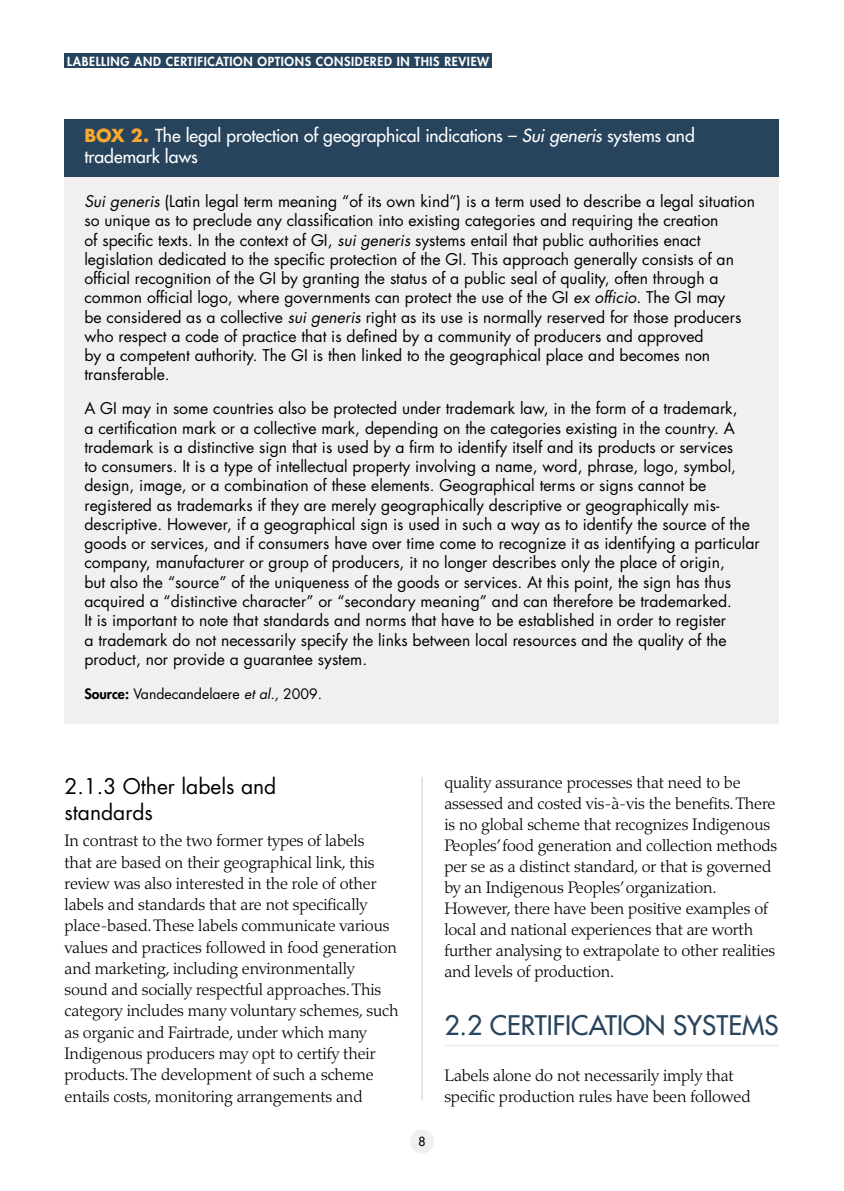
<style>
.page{position:relative;width:844px;height:1191px;background:#fff}
.page>*{position:absolute;margin:0;border:0;box-sizing:border-box;transform-origin:0 0}
.t1{font:500 26.25px "Futura Std";color:#28445d}
.t2{font:21px/26.6px "Futura Std";color:#000}
.t3{font:500 17.5px/21px "Futura Std";letter-spacing:-.005em;color:#fff}
.t4{font:300 16.62px/21.3px "Palatino LT Std";letter-spacing:-.01em;color:#000}
.t5{font:15.75px/19.2px "Futura Std";color:#000}
.t6{font:14px "Futura Std";color:#000}
.t7{font:800 12.25px "Futura Std";letter-spacing:.05em;color:#fff}
.t8{font:500 12.25px "Futura Std";color:#000}
.s1{font-weight:700;color:#f7a82d}
.s2{font-style:italic}
.s3{font-weight:800}
</style>
<div class="page">
<div style="left:64px;top:54px;width:428px;height:14px;background:#28445d"></div>
<div style="left:410px;top:1129px;width:24px;height:24px;background:#f2efef;border-radius:50%"></div>
<div style="left:64px;top:119px;width:715px;height:604px;background:#f2efef"></div>
<div style="left:64px;top:119px;width:715px;height:57px;background:#28445d"></div>
<hr style="left:421px;top:777px;width:1px;height:323px;background:#d4cac8">
<hr style="left:444px;top:1044px;width:334px;height:2px;background:#f2efef">
<p class="t7" style="left:67px;top:53px;width:423px">LABELLING AND CERTIFICATION OPTIONS CONSIDERED IN THIS REVIEW</p>
<p class="t3" style="left:84px;top:125px;width:611px"><span class="s1">BOX 2.</span> The legal protection of geographical indications – <span class="s2">Sui generis</span> systems and trademark laws</p>
<p class="t5" style="left:84px;top:192px;width:672px"><span class="s2">Sui generis</span> (Latin legal term meaning “of its own kind”) is a term used to describe a legal situation so unique as to preclude any classification into existing categories and requiring the creation<br>of specific texts. In the context of GI, <span class="s2">sui generis</span> systems entail that public authorities enact legislation dedicated to the specific protection of the GI. This approach generally consists of an official recognition of the GI by granting the status of a public seal of quality, often through a common official logo, where governments can protect the use of the GI <span class="s2">ex officio</span>. The GI may<br>be considered as a collective <span class="s2">sui generis</span> right as its use is normally reserved for those producers who respect a code of practice that is defined by a community of producers and approved<br>by a competent authority. The GI is then linked to the geographical place and becomes non transferable.</p>
<p class="t5" style="left:84px;top:399px;width:676px">A GI may in some countries also be protected under trademark law, in the form of a trademark,<br>a certification mark or a collective mark, depending on the categories existing in the country. A trademark is a distinctive sign that is used by a firm to identify itself and its products or services<br>to consumers. It is a type of intellectual property involving a name, word, phrase, logo, symbol, design, image, or a combination of these elements. Geographical terms or signs cannot be registered as trademarks if they are merely geographically descriptive or geographically mis&shy;descriptive. However, if a geographical sign is used in such a way as to identify the source of the goods or services, and if consumers have over time come to recognize it as identifying a particular company, manufacturer or group of producers, it no longer describes only the place of origin,<br>but also the “source” of the uniqueness of the goods or services. At this point, the sign has thus acquired a “distinctive character” or “secondary meaning” and can therefore be trademarked.<br>It is important to note that standards and norms that have to be established in order to register<br>a trademark do not necessarily specify the links between local resources and the quality of the product, nor provide a guarantee system.</p>
<p class="t6" style="left:84px;top:685px;width:239px"><span class="s3">Source:</span> Vandecandelaere <span class="s2">et al.,</span> 2009.</p>
<h2 class="t2" style="left:64px;top:772px;width:213px">2.1.3 Other labels and standards</h2>
<p class="t4" style="left:64px;top:830px;width:335px">In contrast to the two former types of labels<br>that are based on their geographical link, this review was also interested in the role of other labels and standards that are not specifically place-based. These labels communicate various values and practices followed in food generation and marketing, including environmentally sound and socially respectful approaches. This category includes many voluntary schemes, such as organic and Fairtrade, under which many Indigenous producers may opt to certify their products. The development of such a scheme entails costs, monitoring arrangements and</p>
<p class="t8" style="left:418px;top:1133px;width:9px">8</p>
<p class="t4" style="left:444px;top:772px;width:334px">quality assurance processes that need to be assessed and costed vis-à-vis the benefits. There is no global scheme that recognizes Indigenous Peoples’ food generation and collection methods per se as a distinct standard, or that is governed by an Indigenous Peoples’ organization.<br>However, there have been positive examples of local and national experiences that are worth further analysing to extrapolate to other realities and levels of production.</p>
<h1 class="t1" style="left:444px;top:1008px;width:335px">2.2 CERTIFICATION SYSTEMS</h1>
<p class="t4" style="left:444px;top:1064px;width:308px">Labels alone do not necessarily imply that specific production rules have been followed</p>
</div>
